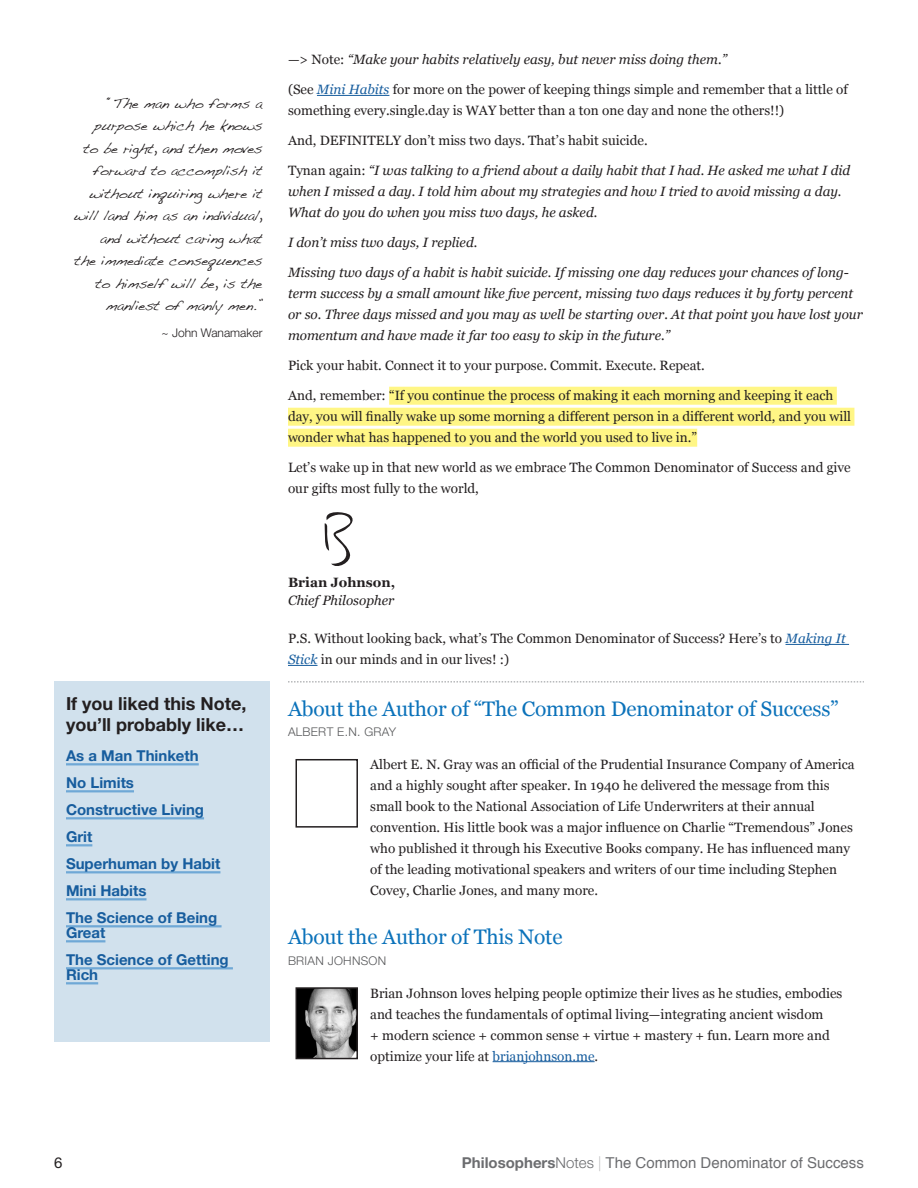
<style>
.page{position:relative;width:918px;height:1188px;background:#fff}
.page>*{position:absolute;margin:0;border:0;box-sizing:border-box;transform-origin:0 0}
.t1{font:21px "Georgia";letter-spacing:-.01em;color:#0b72ba}
.t2{font:700 18px/21.6px "Helvetica Neue";color:#231f20}
.RECOMMENDATION_H2{font:700 15px/15px "Helvetica Neue";color:#175d9e}
.t3{font:15px "Helvetica";color:#6c6d70}
.t4{font:15px "Helvetica Neue";color:#231f20}
.t5{font:13.5px/21px "Georgia";color:#231f20}
.P_TITLE{font:italic 13.5px/21px "Georgia";color:#231f20}
.P_BOLD_NAME{font:700 13.5px "Georgia";color:#231f20}
.QUOTES{font:12px/22.5px "Dakota";letter-spacing:-.025em;color:#231f20;text-align:right}
.META{font:300 12px "Helvetica Neue";letter-spacing:.025em;color:#57585a}
.QUOTE_CITE{font:300 12px "Helvetica Neue";color:#231f20}
.s1{font-style:normal}
.s2{font-style:italic;color:#175d9e}
.s3{color:#175d9e}
.s4{font-family:"Helvetica Neue";font-weight:700}
.s5{font-family:"Helvetica Neue";font-weight:300}
.s6{font-family:"Helvetica Neue";font-weight:200}
</style>
<div class="page">
<hr style="left:317px;top:95px;width:72px;height:1px;background:#175d9e">
<div style="left:389px;top:387px;width:448px;height:18px;background:#fff685"></div>
<div style="left:288px;top:408px;width:566px;height:18px;background:#fff685"></div>
<div style="left:288px;top:429px;width:409px;height:18px;background:#fff685"></div>
<hr style="left:786px;top:644px;width:63px;height:1px;background:#175d9e">
<hr style="left:288px;top:665px;width:30px;height:1px;background:#175d9e">
<div style="left:54px;top:682px;width:216px;height:360px;background:#d1e1ed"></div>
<hr style="left:66px;top:763px;width:133px;height:2px;background:#6fa8d6">
<hr style="left:66px;top:790px;width:68px;height:2px;background:#6fa8d6">
<hr style="left:66px;top:817px;width:138px;height:2px;background:#6fa8d6">
<hr style="left:66px;top:844px;width:26px;height:2px;background:#6fa8d6">
<hr style="left:66px;top:871px;width:154px;height:2px;background:#6fa8d6">
<hr style="left:66px;top:898px;width:81px;height:2px;background:#6fa8d6">
<hr style="left:66px;top:925px;width:156px;height:2px;background:#6fa8d6">
<hr style="left:66px;top:940px;width:39px;height:2px;background:#6fa8d6">
<hr style="left:66px;top:967px;width:167px;height:2px;background:#6fa8d6">
<hr style="left:66px;top:982px;width:32px;height:2px;background:#6fa8d6">
<svg style="left:288px;top:682px;width:576px;height:1px"></svg>
<div style="left:296px;top:759px;width:62px;height:69px;border:2px solid #231f20"></div>
<img style="left:299px;top:990px;width:56px;height:66px">
<div style="left:296px;top:987px;width:62px;height:72px;border:2px solid #231f20"></div>
<hr style="left:493px;top:1061px;width:102px;height:1px;background:#175d9e">
<svg style="left:324px;top:512px;width:29px;height:54px"></svg>
<p class="QUOTES" style="left:74px;top:93px;width:190px">“The man who forms a purpose which he knows<br>to be right, and then moves forward to accomplish it without inquiring where it will land him as an individual, and without caring what<br>the immediate consequences to himself will be, is the manliest of manly men.”</p>
<p class="QUOTE_CITE" style="left:161px;top:323px;width:103px">~ John Wanamaker</p>
<p class="P_TITLE" style="left:288px;top:49px;width:440px"><span class="s1">—&gt; Note:</span> “Make your habits relatively easy, but never miss doing them.”</p>
<p class="t5" style="left:288px;top:79px;width:561px">(See <span class="s2">Mini Habits</span> for more on the power of keeping things simple and remember that a little of something every.single.day is WAY better than a ton one day and none the others!!)</p>
<p class="t5" style="left:288px;top:130px;width:361px">And, DEFINITELY don’t miss two days. That’s habit suicide.</p>
<p class="P_TITLE" style="left:288px;top:160px;width:564px"><span class="s1">Tynan again:</span> “I was talking to a friend about a daily habit that I had. He asked me what I did when I missed a day. I told him about my strategies and how I tried to avoid missing a day.<br>What do you do when you miss two days, he asked.</p>
<p class="P_TITLE" style="left:288px;top:232px;width:191px">I don’t miss two days, I replied.</p>
<p class="P_TITLE" style="left:288px;top:262px;width:576px">Missing two days of a habit is habit suicide. If missing one day reduces your chances of long&shy;term success by a small amount like five percent, missing two days reduces it by forty percent or so. Three days missed and you may as well be starting over. At that point you have lost your momentum and have made it far too easy to skip in the future.”</p>
<p class="t5" style="left:288px;top:355px;width:418px">Pick your habit. Connect it to your purpose. Commit. Execute. Repeat.</p>
<p class="t5" style="left:288px;top:385px;width:565px">And, remember: “If you continue the process of making it each morning and keeping it each day, you will finally wake up some morning a different person in a different world, and you will wonder what has happened to you and the world you used to live in.”</p>
<p class="t5" style="left:288px;top:457px;width:564px">Let’s wake up in that new world as we embrace The Common Denominator of Success and give our gifts most fully to the world,</p>
<h3 class="t2" style="left:66px;top:693px;width:182px">If you liked this Note, you’ll probably like…</h3>
<p class="RECOMMENDATION_H2" style="left:66px;top:749px;width:134px">As a Man Thinketh</p>
<p class="RECOMMENDATION_H2" style="left:66px;top:776px;width:70px">No Limits</p>
<p class="RECOMMENDATION_H2" style="left:66px;top:803px;width:140px">Constructive Living</p>
<p class="RECOMMENDATION_H2" style="left:66px;top:830px;width:28px">Grit</p>
<p class="RECOMMENDATION_H2" style="left:66px;top:857px;width:156px">Superhuman by Habit</p>
<p class="RECOMMENDATION_H2" style="left:66px;top:884px;width:82px">Mini Habits</p>
<p class="RECOMMENDATION_H2" style="left:66px;top:911px;width:153px">The Science of Being<br>Great</p>
<p class="RECOMMENDATION_H2" style="left:66px;top:953px;width:164px">The Science of Getting<br>Rich</p>
<p class="P_BOLD_NAME" style="left:288px;top:574px;width:109px">Brian Johnson,</p>
<p class="P_TITLE" style="left:288px;top:590px;width:108px">Chief Philosopher</p>
<p class="t5" style="left:288px;top:628px;width:559px">P.S. Without looking back, what’s The Common Denominator of Success? Here’s to <span class="s2">Making It<br>Stick</span> in our minds and in our lives! :)</p>
<h1 class="t1" style="left:288px;top:696px;width:552px">About the Author of “The Common Denominator of Success”</h1>
<p class="META" style="left:288px;top:723px;width:110px">ALBERT E.N. GRAY</p>
<p class="t5" style="left:370px;top:754px;width:486px">Albert E. N. Gray was an official of the Prudential Insurance Company of America and a highly sought after speaker. In 1940 he delivered the message from this small book to the National Association of Life Underwriters at their annual convention. His little book was a major influence on Charlie “Tremendous” Jones who published it through his Executive Books company. He has influenced many of the leading motivational speakers and writers of our time including Stephen Covey, Charlie Jones, and many more.</p>
<h1 class="t1" style="left:288px;top:924px;width:276px">About the Author of This Note</h1>
<p class="META" style="left:288px;top:951px;width:100px">BRIAN JOHNSON</p>
<p class="t5" style="left:370px;top:983px;width:474px">Brian Johnson loves helping people optimize their lives as he studies, embodies and teaches the fundamentals of optimal living—integrating ancient wisdom<br>+ modern science + common sense + virtue + mastery + fun. Learn more and optimize your life at <span class="s3">brianjohnson.me</span>.</p>
<p class="t4" style="left:54px;top:1152px;width:10px">6</p>
<p class="t3" style="left:462px;top:1151px;width:404px"><span class="s4">Philosophers</span><span class="s5">Notes</span> <span class="s6">|</span> The Common Denominator of Success</p>
</div>
